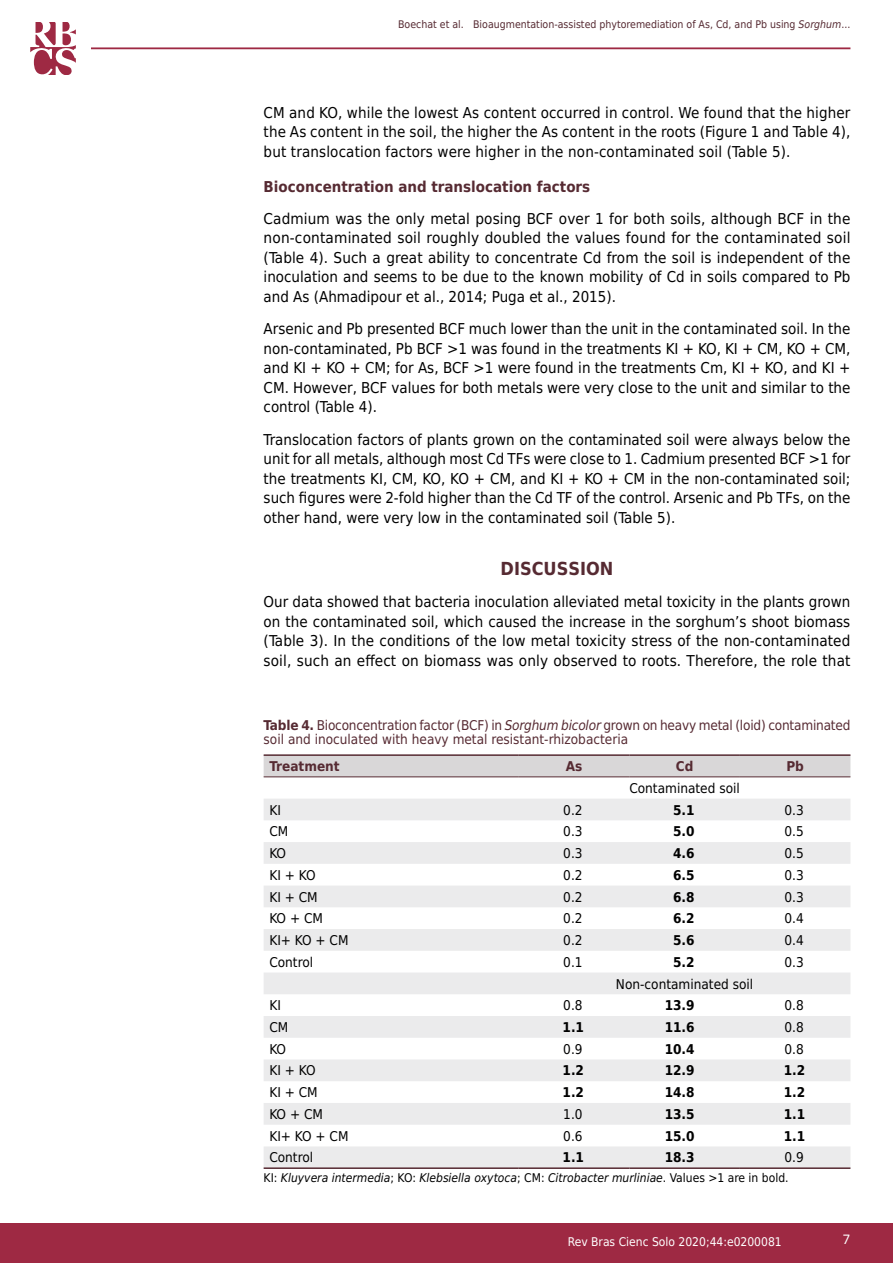
<style>
.page{position:relative;width:893px;height:1263px;background:#fff}
.page>*{position:absolute;margin:0;border:0;box-sizing:border-box;transform-origin:0 0}
.t1{font:700 18px "DejaVu Sans Condensed";color:#562a32}
.t2{font:15px/19.5px "DejaVu Sans Condensed";color:#000;text-align:justify}
.t3{font:700 15px "DejaVu Sans Condensed";color:#562a32}
.t4{font:13.5px "DejaVu Sans Condensed";color:#000}
.t5{font:13.5px/14.2px "DejaVu Sans Condensed";letter-spacing:-.015em;color:#562a32}
.t6{font:700 13.5px "DejaVu Sans Condensed";color:#000}
.t7{font:700 13.5px "DejaVu Sans Condensed";color:#562a32}
.t8{font:13.5px "Akkurat Pro";color:#fff}
.t9{font:italic 12px "DejaVu Sans Condensed";color:#000}
.t10{font:12px "DejaVu Sans Condensed";color:#fff}
.t11{font:10.5px "DejaVu Sans Condensed";color:#562a32}
.s1{font-style:italic}
.s2{font-weight:700}
.s3{font-style:normal}
</style>
<div class="page">
<div style="left:0;top:1223px;width:893px;height:40px;background:#9e2943"></div>
<hr style="left:91px;top:47px;width:759px;height:2px;background:#9e2943">
<svg style="left:30px;top:22px;width:46px;height:52px"></svg>
<div style="left:264px;top:756px;width:586px;height:20px;background:#d9d7d8"></div>
<svg style="left:264px;top:799px;width:586px;height:368px;fill:#ebebec"></svg>
<hr style="left:264px;top:754px;width:255px;height:2px;background:#562a32">
<hr style="left:519px;top:754px;width:110px;height:2px;background:#562a32">
<hr style="left:629px;top:754px;width:111px;height:2px;background:#562a32">
<hr style="left:740px;top:754px;width:110px;height:2px;background:#562a32">
<hr style="left:264px;top:776px;width:255px;height:1px;background:#562a32">
<hr style="left:519px;top:776px;width:110px;height:1px;background:#562a32">
<hr style="left:629px;top:776px;width:111px;height:1px;background:#562a32">
<hr style="left:740px;top:776px;width:110px;height:1px;background:#562a32">
<hr style="left:264px;top:1167px;width:255px;height:2px;background:#562a32">
<hr style="left:519px;top:1167px;width:110px;height:2px;background:#562a32">
<hr style="left:629px;top:1167px;width:111px;height:2px;background:#562a32">
<hr style="left:740px;top:1167px;width:110px;height:2px;background:#562a32">
<p class="t11" style="left:398px;top:16px;width:454px">Boechat et al. Bioaugmentation-assisted phytoremediation of As, Cd, and Pb using <span class="s1">Sorghum</span>...</p>
<p class="t2" style="left:264px;top:102px;width:588px">CM and KO, while the lowest As content occurred in control. We found that the higher the As content in the soil, the higher the As content in the roots (Figure 1 and Table 4), but translocation factors were higher in the non-contaminated soil (Table 5).</p>
<p class="t3" style="left:264px;top:174px;width:328px">Bioconcentration and translocation factors</p>
<p class="t2" style="left:264px;top:209px;width:588px">Cadmium was the only metal posing BCF over 1 for both soils, although BCF in the non-contaminated soil roughly doubled the values found for the contaminated soil (Table 4). Such a great ability to concentrate Cd from the soil is independent of the inoculation and seems to be due to the known mobility of Cd in soils compared to Pb and As (Ahmadipour et al., 2014; Puga et al., 2015).</p>
<p class="t2" style="left:264px;top:319px;width:588px">Arsenic and Pb presented BCF much lower than the unit in the contaminated soil. In the non-contaminated, Pb BCF &gt;1 was found in the treatments KI + KO, KI + CM, KO + CM, and KI + KO + CM; for As, BCF &gt;1 were found in the treatments Cm, KI + KO, and KI + CM. However, BCF values for both metals were very close to the unit and similar to the control (Table 4).</p>
<p class="t2" style="left:264px;top:429px;width:588px">Translocation factors of plants grown on the contaminated soil were always below the unit for all metals, although most Cd TFs were close to 1. Cadmium presented BCF &gt;1 for the treatments KI, CM, KO, KO + CM, and KI + KO + CM in the non-contaminated soil; such figures were 2-fold higher than the Cd TF of the control. Arsenic and Pb TFs, on the other hand, were very low in the contaminated soil (Table 5).</p>
<p class="t1" style="left:501px;top:554px;width:114px">DISCUSSION</p>
<p class="t2" style="left:264px;top:592px;width:588px">Our data showed that bacteria inoculation alleviated metal toxicity in the plants grown on the contaminated soil, which caused the increase in the sorghum’s shoot biomass (Table 3). In the conditions of the low metal toxicity stress of the non-contaminated soil, such an effect on biomass was only observed to roots. Therefore, the role that</p>
<p class="t5" style="left:264px;top:718px;width:588px"><span class="s2">Table 4.</span> Bioconcentration factor (BCF) in <span class="s1">Sorghum bicolor</span> grown on heavy metal (loid) contaminated soil and inoculated with heavy metal resistant-rhizobacteria</p>
<p class="t7" style="left:269px;top:755px;width:72px">Treatment</p>
<p class="t7" style="left:566px;top:755px;width:18px">As</p>
<p class="t7" style="left:676px;top:755px;width:19px">Cd</p>
<p class="t7" style="left:786px;top:755px;width:19px">Pb</p>
<p class="t4" style="left:629px;top:777px;width:112px">Contaminated soil</p>
<p class="t4" style="left:269px;top:799px;width:13px">KI</p>
<p class="t4" style="left:563px;top:799px;width:21px">0.2</p>
<p class="t6" style="left:673px;top:799px;width:23px">5.1</p>
<p class="t4" style="left:784px;top:799px;width:21px">0.3</p>
<p class="t4" style="left:269px;top:820px;width:20px">CM</p>
<p class="t4" style="left:563px;top:820px;width:21px">0.3</p>
<p class="t6" style="left:673px;top:820px;width:23px">5.0</p>
<p class="t4" style="left:784px;top:820px;width:21px">0.5</p>
<p class="t4" style="left:269px;top:842px;width:18px">KO</p>
<p class="t4" style="left:563px;top:842px;width:21px">0.3</p>
<p class="t6" style="left:673px;top:842px;width:23px">4.6</p>
<p class="t4" style="left:784px;top:842px;width:21px">0.5</p>
<p class="t4" style="left:269px;top:864px;width:48px">KI + KO</p>
<p class="t4" style="left:563px;top:864px;width:21px">0.2</p>
<p class="t6" style="left:673px;top:864px;width:23px">6.5</p>
<p class="t4" style="left:784px;top:864px;width:21px">0.3</p>
<p class="t4" style="left:269px;top:886px;width:50px">KI + CM</p>
<p class="t4" style="left:563px;top:886px;width:21px">0.2</p>
<p class="t6" style="left:673px;top:886px;width:23px">6.8</p>
<p class="t4" style="left:784px;top:886px;width:21px">0.3</p>
<p class="t4" style="left:269px;top:907px;width:55px">KO + CM</p>
<p class="t4" style="left:563px;top:907px;width:21px">0.2</p>
<p class="t6" style="left:673px;top:907px;width:23px">6.2</p>
<p class="t4" style="left:784px;top:907px;width:21px">0.4</p>
<p class="t4" style="left:269px;top:929px;width:81px">KI+ KO + CM</p>
<p class="t4" style="left:563px;top:929px;width:21px">0.2</p>
<p class="t6" style="left:673px;top:929px;width:23px">5.6</p>
<p class="t4" style="left:784px;top:929px;width:21px">0.4</p>
<p class="t4" style="left:269px;top:951px;width:45px">Control</p>
<p class="t4" style="left:563px;top:951px;width:21px">0.1</p>
<p class="t6" style="left:673px;top:951px;width:23px">5.2</p>
<p class="t4" style="left:784px;top:951px;width:21px">0.3</p>
<p class="t4" style="left:616px;top:973px;width:139px">Non-contaminated soil</p>
<p class="t4" style="left:269px;top:994px;width:13px">KI</p>
<p class="t4" style="left:563px;top:994px;width:21px">0.8</p>
<p class="t6" style="left:665px;top:994px;width:31px">13.9</p>
<p class="t4" style="left:784px;top:994px;width:21px">0.8</p>
<p class="t4" style="left:269px;top:1016px;width:20px">CM</p>
<p class="t6" style="left:563px;top:1016px;width:23px">1.1</p>
<p class="t6" style="left:665px;top:1016px;width:31px">11.6</p>
<p class="t4" style="left:784px;top:1016px;width:21px">0.8</p>
<p class="t4" style="left:269px;top:1038px;width:18px">KO</p>
<p class="t4" style="left:563px;top:1038px;width:21px">0.9</p>
<p class="t6" style="left:665px;top:1038px;width:31px">10.4</p>
<p class="t4" style="left:784px;top:1038px;width:21px">0.8</p>
<p class="t4" style="left:269px;top:1060px;width:48px">KI + KO</p>
<p class="t6" style="left:563px;top:1059px;width:23px">1.2</p>
<p class="t6" style="left:665px;top:1059px;width:31px">12.9</p>
<p class="t6" style="left:784px;top:1059px;width:23px">1.2</p>
<p class="t4" style="left:269px;top:1081px;width:50px">KI + CM</p>
<p class="t6" style="left:563px;top:1081px;width:23px">1.2</p>
<p class="t6" style="left:665px;top:1081px;width:31px">14.8</p>
<p class="t6" style="left:784px;top:1081px;width:23px">1.2</p>
<p class="t4" style="left:269px;top:1103px;width:55px">KO + CM</p>
<p class="t4" style="left:563px;top:1103px;width:21px">1.0</p>
<p class="t6" style="left:665px;top:1103px;width:31px">13.5</p>
<p class="t6" style="left:784px;top:1103px;width:23px">1.1</p>
<p class="t4" style="left:269px;top:1125px;width:81px">KI+ KO + CM</p>
<p class="t4" style="left:563px;top:1125px;width:21px">0.6</p>
<p class="t6" style="left:665px;top:1125px;width:31px">15.0</p>
<p class="t6" style="left:784px;top:1125px;width:23px">1.1</p>
<p class="t4" style="left:269px;top:1147px;width:45px">Control</p>
<p class="t6" style="left:563px;top:1146px;width:23px">1.1</p>
<p class="t6" style="left:665px;top:1146px;width:31px">18.3</p>
<p class="t4" style="left:784px;top:1147px;width:21px">0.9</p>
<p class="t9" style="left:264px;top:1169px;width:526px"><span class="s3">KI:</span> Kluyvera intermedia<span class="s3">; KO:</span> Klebsiella oxytoca<span class="s3">; CM:</span> Citrobacter murliniae<span class="s3">. Values &gt;1 are in bold.</span></p>
<p class="t10" style="left:568px;top:1231px;width:215px">Rev Bras Cienc Solo 2020;44:e0200081</p>
<p class="t8" style="left:843px;top:1231px;width:9px">7</p>
</div>
